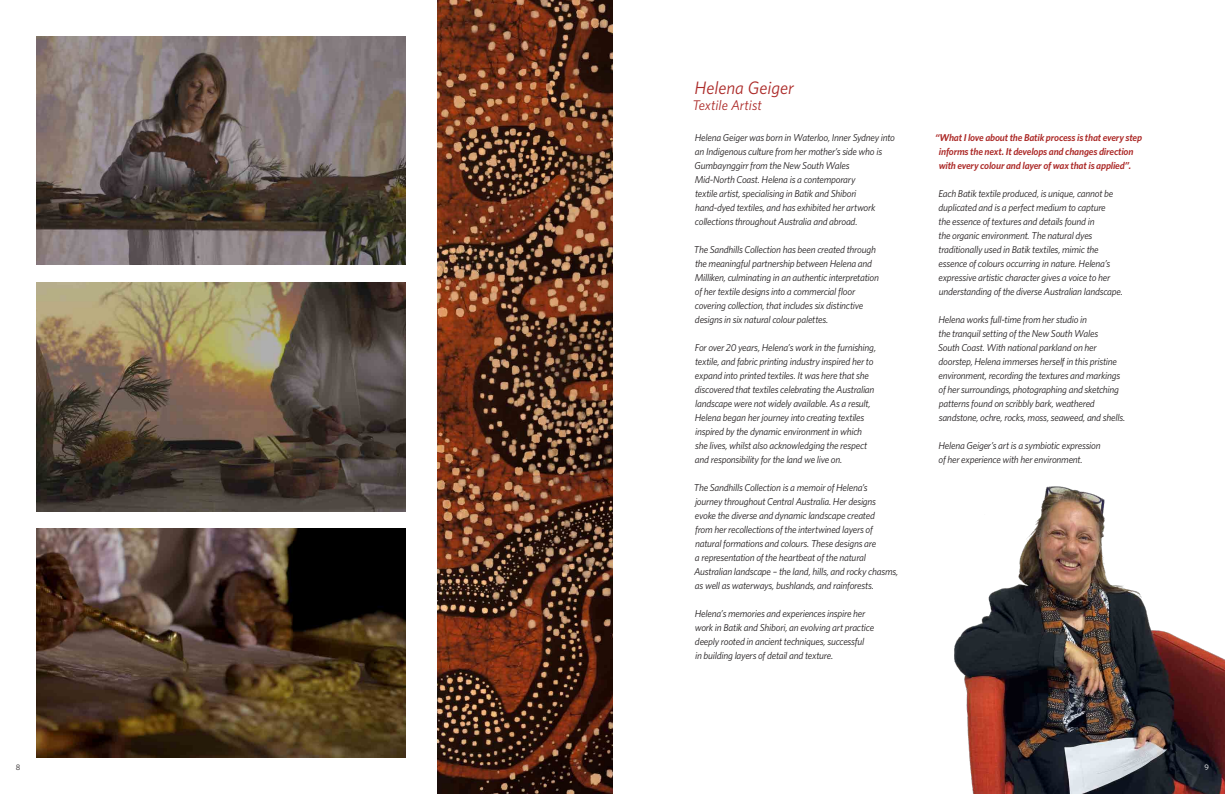
<style>
.page{position:relative;width:1225px;height:794px;background:#fff}
.page>*{position:absolute;margin:0;border:0;box-sizing:border-box;transform-origin:0 0}
.t1{font:italic 18px "Whitney";color:#ac2a28}
.t2{font:italic 14px "Whitney";color:#ac2a28}
.t3{font:italic 10px/14px "Whitney";letter-spacing:-.025em;color:#231f20}
.t4{font:italic 600 10px/14px "Whitney";letter-spacing:-.015em;color:#ac2a28}
.t5{font:8px "Whitney";color:#231f20}
.t6{font:8px "Whitney";color:#fff}
</style>
<div class="page">
<img style="left:438px;top:0;width:174px;height:794px">
<img style="left:36px;top:528px;width:370px;height:229px">
<img style="left:36px;top:282px;width:370px;height:229px">
<img style="left:36px;top:36px;width:370px;height:228px">
<img style="left:954px;top:486px;width:271px;height:308px">
<p class="t1" style="left:694px;top:76px;width:101px">Helena Geiger</p>
<p class="t2" style="left:692px;top:96px;width:71px">Textile Artist</p>
<p class="t3" style="left:694px;top:130px;width:202px">Helena Geiger was born in Waterloo, Inner Sydney into an Indigenous culture from her mother’s side who is Gumbaynggirr from the New South Wales<br>Mid-North Coast. Helena is a contemporary<br>textile artist, specialising in Batik and Shibori hand-dyed textiles, and has exhibited her artwork collections throughout Australia and abroad.</p>
<p class="t3" style="left:694px;top:242px;width:187px">The Sandhills Collection has been created through the meaningful partnership between Helena and Milliken, culminating in an authentic interpretation of her textile designs into a commercial floor covering collection, that includes six distinctive designs in six natural colour palettes.</p>
<p class="t3" style="left:695px;top:340px;width:183px">For over 20 years, Helena’s work in the furnishing, textile, and fabric printing industry inspired her to expand into printed textiles. It was here that she discovered that textiles celebrating the Australian landscape were not widely available. As a result, Helena began her journey into creating textiles inspired by the dynamic environment in which she lives, whilst also acknowledging the respect and responsibility for the land we live on.</p>
<p class="t3" style="left:694px;top:480px;width:206px">The Sandhills Collection is a memoir of Helena’s<br>journey throughout Central Australia. Her designs evoke the diverse and dynamic landscape created<br>from her recollections of the intertwined layers of natural formations and colours. These designs are<br>a representation of the heartbeat of the natural Australian landscape – the land, hills, and rocky chasms, as well as waterways, bushlands, and rainforests.</p>
<p class="t3" style="left:695px;top:606px;width:181px">Helena’s memories and experiences inspire her work in Batik and Shibori, an evolving art practice deeply rooted in ancient techniques, successful<br>in building layers of detail and texture.</p>
<p class="t4" style="left:938px;top:130px;width:205px;text-indent:-4px">“What I love about the Batik process is that every step informs the next. It develops and changes direction with every colour and layer of wax that is applied”.</p>
<p class="t3" style="left:938px;top:186px;width:186px">Each Batik textile produced, is unique, cannot be duplicated and is a perfect medium to capture<br>the essence of textures and details found in<br>the organic environment. The natural dyes traditionally used in Batik textiles, mimic the essence of colours occurring in nature. Helena’s expressive artistic character gives a voice to her understanding of the diverse Australian landscape.</p>
<p class="t3" style="left:938px;top:312px;width:189px">Helena works full-time from her studio in<br>the tranquil setting of the New South Wales<br>South Coast. With national parkland on her doorstep, Helena immerses herself in this pristine environment, recording the textures and markings of her surroundings, photographing and sketching patterns found on scribbly bark, weathered sandstone, ochre, rocks, moss, seaweed, and shells.</p>
<p class="t3" style="left:938px;top:438px;width:164px">Helena Geiger’s art is a symbiotic expression of her experience with her environment.</p>
<p class="t5" style="left:16px;top:762px;width:6px">8</p>
<p class="t6" style="left:1204px;top:762px;width:6px">9</p>
</div>
